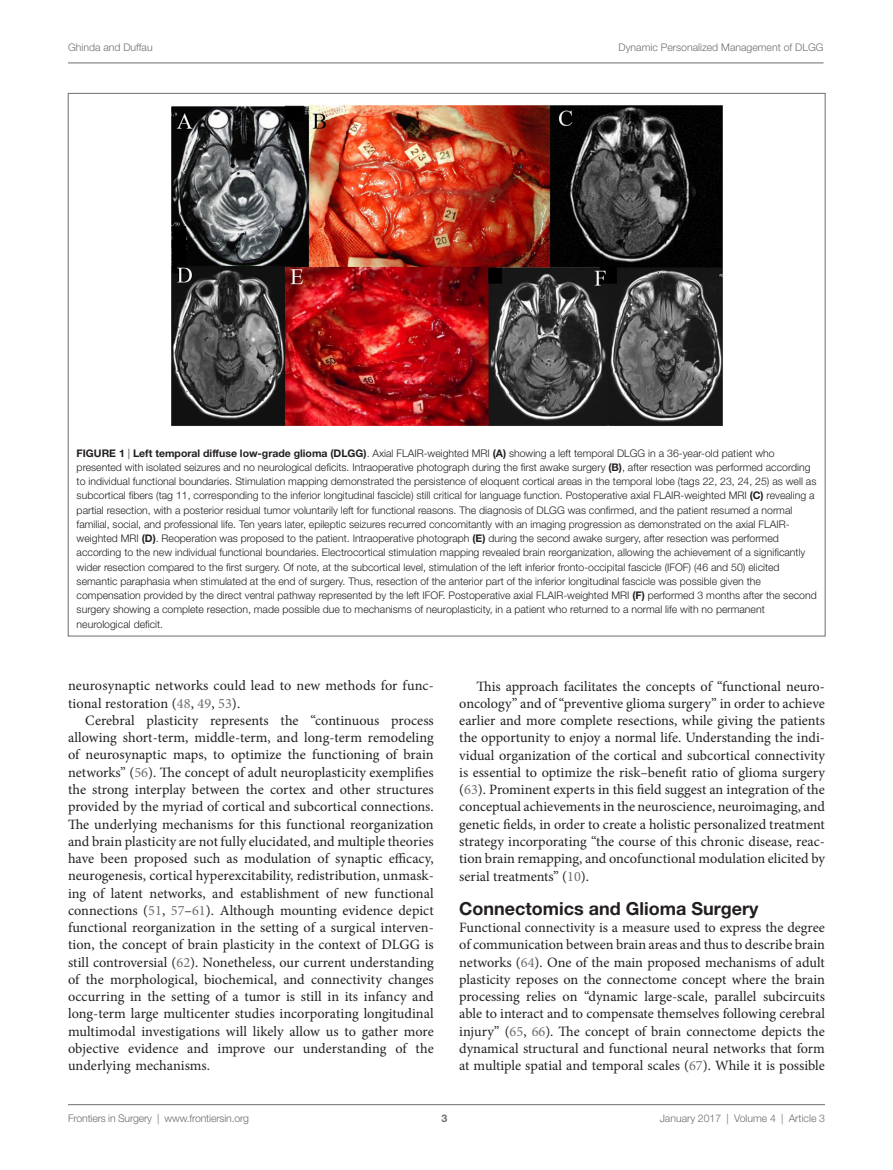
<style>
.page{position:relative;width:893px;height:1170px;background:#fff}
.page>*{position:absolute;margin:0;border:0;box-sizing:border-box;transform-origin:0 0}
.t1{font:700 18px "Helvetica Neue LT Std";color:#231f20}
.t2{font:14.25px/17.2px "Minion Pro";color:#231f20;text-align:justify}
.t3{font:300 10.5px/14.2px "Helvetica Neue LT Std";color:#231f20}
.t4{font:300 10.5px "Helvetica Neue LT Std";color:#6c6d70}
.t5{font:700 10.5px "Helvetica Neue LT Std";color:#6c6d70}
.s1{font-weight:700}
.s2{color:#6c6d70}
</style>
<div class="page">
<img style="left:171px;top:105px;width:552px;height:321px">
<hr style="left:68px;top:1104px;width:757px;height:1px;background:#6c6d70">
<hr style="left:68px;top:63px;width:755px;height:1px;background:#6c6d70">
<p class="t4" style="left:68px;top:41px;width:86px">Ghinda and Duffau</p>
<p class="t4" style="left:619px;top:41px;width:206px">Dynamic Personalized Management of DLGG</p>
<p class="t3" style="left:77px;top:445px;width:742px"><span class="s1">FIGURE 1</span> | <span class="s1">Left temporal diffuse low-grade glioma (DLGG)</span>. Axial FLAIR-weighted MRI <span class="s1">(A)</span> showing a left temporal DLGG in a 36-year-old patient who presented with isolated seizures and no neurological deficits. Intraoperative photograph during the first awake surgery <span class="s1">(B)</span>, after resection was performed according to individual functional boundaries. Stimulation mapping demonstrated the persistence of eloquent cortical areas in the temporal lobe (tags 22, 23, 24, 25) as well as subcortical fibers (tag 11, corresponding to the inferior longitudinal fascicle) still critical for language function. Postoperative axial FLAIR-weighted MRI <span class="s1">(C)</span> revealing a partial resection, with a posterior residual tumor voluntarily left for functional reasons. The diagnosis of DLGG was confirmed, and the patient resumed a normal familial, social, and professional life. Ten years later, epileptic seizures recurred concomitantly with an imaging progression as demonstrated on the axial FLAIR&shy;weighted MRI <span class="s1">(D)</span>. Reoperation was proposed to the patient. Intraoperative photograph <span class="s1">(E)</span> during the second awake surgery, after resection was performed according to the new individual functional boundaries. Electrocortical stimulation mapping revealed brain reorganization, allowing the achievement of a significantly wider resection compared to the first surgery. Of note, at the subcortical level, stimulation of the left inferior fronto-occipital fascicle (IFOF) (46 and 50) elicited semantic paraphasia when stimulated at the end of surgery. Thus, resection of the anterior part of the inferior longitudinal fascicle was possible given the compensation provided by the direct ventral pathway represented by the left IFOF. Postoperative axial FLAIR-weighted MRI <span class="s1">(F)</span> performed 3 months after the second surgery showing a complete resection, made possible due to mechanisms of neuroplasticity, in a patient who returned to a normal life with no permanent neurological deficit.</p>
<p class="t2" style="left:68px;top:677px;width:367px">neurosynaptic networks could lead to new methods for func&shy;tional restoration (<span class="s2">48</span>, <span class="s2">49</span>, <span class="s2">53</span>).</p>
<p class="t2" style="left:68px;top:711px;width:367px;text-indent:17px">Cerebral plasticity represents the “continuous process allowing short-term, middle-term, and long-term remodeling of neurosynaptic maps, to optimize the functioning of brain networks” (<span class="s2">56</span>). The concept of adult neuroplasticity exemplifies the strong interplay between the cortex and other structures provided by the myriad of cortical and subcortical connections.<br>The underlying mechanisms for this functional reorganization and brain plasticity are not fully elucidated, and multiple theories have been proposed such as modulation of synaptic efficacy, neurogenesis, cortical hyperexcitability, redistribution, unmask&shy;ing of latent networks, and establishment of new functional connections (<span class="s2">51</span>, <span class="s2">57</span>–<span class="s2">61</span>). Although mounting evidence depict functional reorganization in the setting of a surgical interven&shy;tion, the concept of brain plasticity in the context of DLGG is still controversial (<span class="s2">62</span>). Nonetheless, our current understanding of the morphological, biochemical, and connectivity changes occurring in the setting of a tumor is still in its infancy and long-term large multicenter studies incorporating longitudinal multimodal investigations will likely allow us to gather more objective evidence and improve our understanding of the underlying mechanisms.</p>
<p class="t2" style="left:459px;top:677px;width:367px;text-indent:17px">This approach facilitates the concepts of “functional neuro&shy;oncology” and of “preventive glioma surgery” in order to achieve earlier and more complete resections, while giving the patients the opportunity to enjoy a normal life. Understanding the indi&shy;vidual organization of the cortical and subcortical connectivity is essential to optimize the risk–benefit ratio of glioma surgery (<span class="s2">63</span>). Prominent experts in this field suggest an integration of the conceptual achievements in the neuroscience, neuroimaging, and genetic fields, in order to create a holistic personalized treatment strategy incorporating “the course of this chronic disease, reac&shy;tion brain remapping, and oncofunctional modulation elicited by serial treatments” (<span class="s2">10</span>).</p>
<p class="t1" style="left:459px;top:897px;width:301px">Connectomics and Glioma Surgery</p>
<p class="t2" style="left:459px;top:918px;width:367px">Functional connectivity is a measure used to express the degree of communication between brain areas and thus to describe brain networks (<span class="s2">64</span>). One of the main proposed mechanisms of adult plasticity reposes on the connectome concept where the brain processing relies on “dynamic large-scale, parallel subcircuits able to interact and to compensate themselves following cerebral injury” (<span class="s2">65</span>, <span class="s2">66</span>). The concept of brain connectome depicts the dynamical structural and functional neural networks that form at multiple spatial and temporal scales (<span class="s2">67</span>). While it is possible</p>
<p class="t4" style="left:68px;top:1111px;width:183px">Frontiers in Surgery | www.frontiersin.org</p>
<p class="t4" style="left:660px;top:1111px;width:167px">January 2017 | Volume 4 | Article 3</p>
<p class="t5" style="left:441px;top:1111px;width:7px">3</p>
</div>
